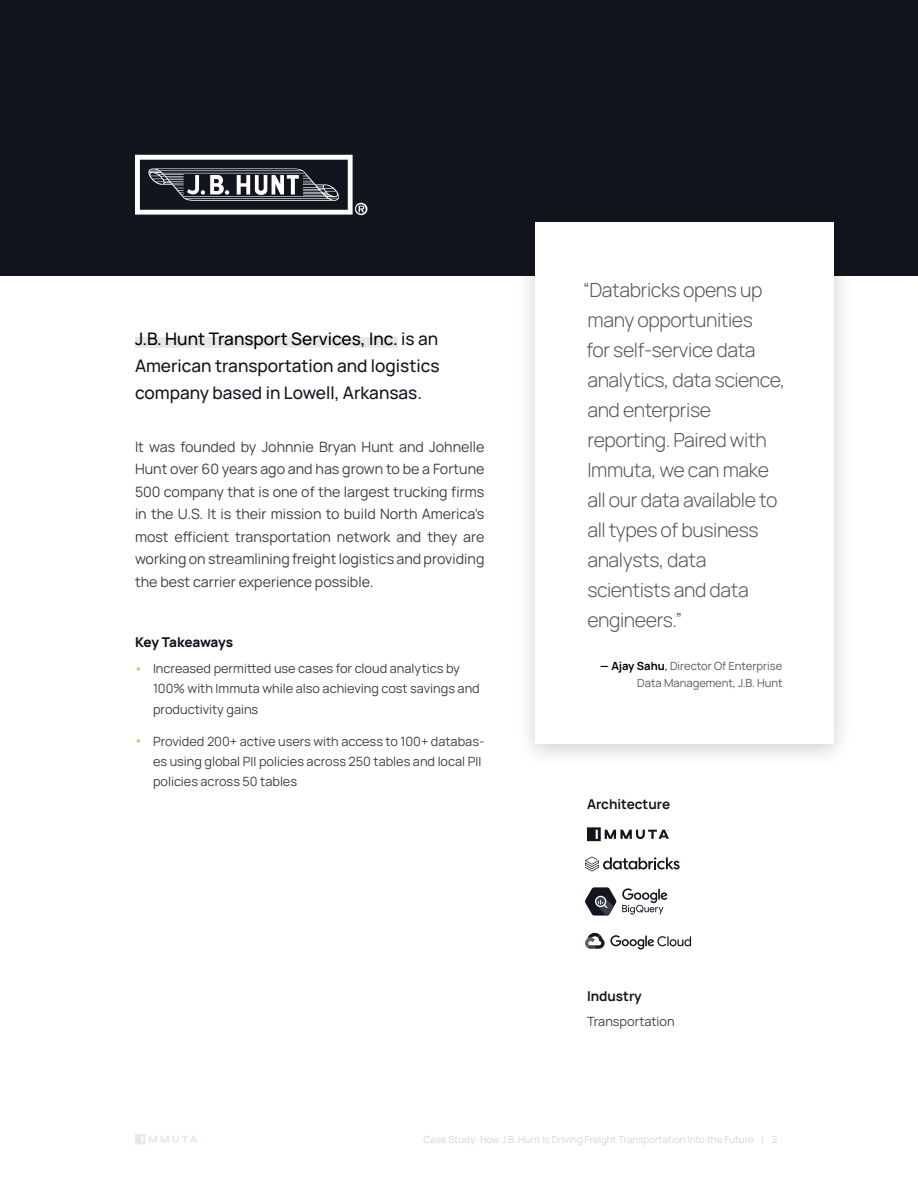
<style>
.page{position:relative;width:918px;height:1188px;background:#fff}
.page>*{position:absolute;margin:0;border:0;box-sizing:border-box;transform-origin:0 0}
.t1{font:300 19.5px/30px "Manrope";letter-spacing:-.02em;color:#58595b}
.t2{font:500 17.25px/27px "Manrope";color:#13151e;text-align:justify}
.t3{font:14.25px/22.5px "Manrope";color:#3b3f48;text-align:justify}
.t4{font:700 13.5px "Manrope";color:#13151e}
.t5{font:800 13.5px "Manrope";letter-spacing:-.015em;color:#13151e}
.t6{font:12.75px/20.2px "Manrope";color:#3b3f48}
.t7{font:11.25px/16.5px "Manrope";color:#58595b;text-align:right}
.t8{font:9.75px "Manrope";color:#d0d5de}
.s1{color:#000}
.s2{font-family:"Runda";font-size:24px;color:#e4b667}
.s3{font-weight:700;color:#000}
</style>
<div class="page">
<svg style="left:135px;top:1134px;width:62px;height:10px"></svg>
<div style="left:0;top:0;width:918px;height:276px;background:#13151e"></div>
<div style="left:135px;top:337px;width:263px;height:11px;background:#e6e7e8"></div>
<div style="left:516px;top:206px;width:338px;height:563px;background:#000;opacity:.2"></div>
<svg style="left:536px;top:222px;width:298px;height:522px"></svg>
<svg style="left:135px;top:155px;width:232px;height:60px"></svg>
<svg style="left:585px;top:856px;width:95px;height:15px"></svg>
<svg style="left:622px;top:888px;width:46px;height:27px"></svg>
<svg style="left:585px;top:887px;width:31px;height:29px"></svg>
<svg style="left:585px;top:932px;width:106px;height:18px"></svg>
<svg style="left:587px;top:827px;width:82px;height:14px"></svg>
<p class="t2" style="left:135px;top:325px;width:306px"><span class="s1">J.B. Hunt Transport Services, Inc.</span> is an American transportation and logistics company based in Lowell, Arkansas.</p>
<p class="t3" style="left:135px;top:435px;width:351px">It was founded by Johnnie Bryan Hunt and Johnelle Hunt over 60 years ago and has grown to be a Fortune 500 company that is one of the largest trucking firms in the U.S. It is their mission to build North America’s most efficient transportation network and they are working on streamlining freight logistics and providing the best carrier experience possible.</p>
<p class="t5" style="left:135px;top:632px;width:100px">Key Takeaways</p>
<p class="t6" style="left:153px;top:658px;width:328px;text-indent:-18px"><span class="s2">•</span> Increased permitted use cases for cloud analytics by<br>100% with Immuta while also achieving cost savings and productivity gains</p>
<p class="t6" style="left:153px;top:731px;width:333px;text-indent:-18px"><span class="s2">•</span> Provided 200+ active users with access to 100+ databas&shy;es using global PII policies across 250 tables and local PII policies across 50 tables</p>
<p class="t1" style="left:583px;top:274px;width:204px">“Databricks opens up many opportunities<br>for self-service data analytics, data science, and enterprise reporting. Paired with<br>Immuta, we can make all our data available to all types of business analysts, data scientists and data engineers.”</p>
<p class="t7" style="left:600px;top:657px;width:184px"><span class="s3">— Ajay Sahu</span><span class="s1">,</span> Director Of Enterprise<br>Data Management, J.B. Hunt</p>
<p class="t4" style="left:587px;top:795px;width:85px">Architecture</p>
<p class="t4" style="left:587px;top:987px;width:56px">Industry</p>
<p class="t6" style="left:587px;top:1011px;width:89px">Transportation</p>
<p class="t8" style="left:423px;top:1132px;width:356px">Case Study: How J.B. Hunt Is Driving Freight Transportation Into the Future | 2</p>
</div>
